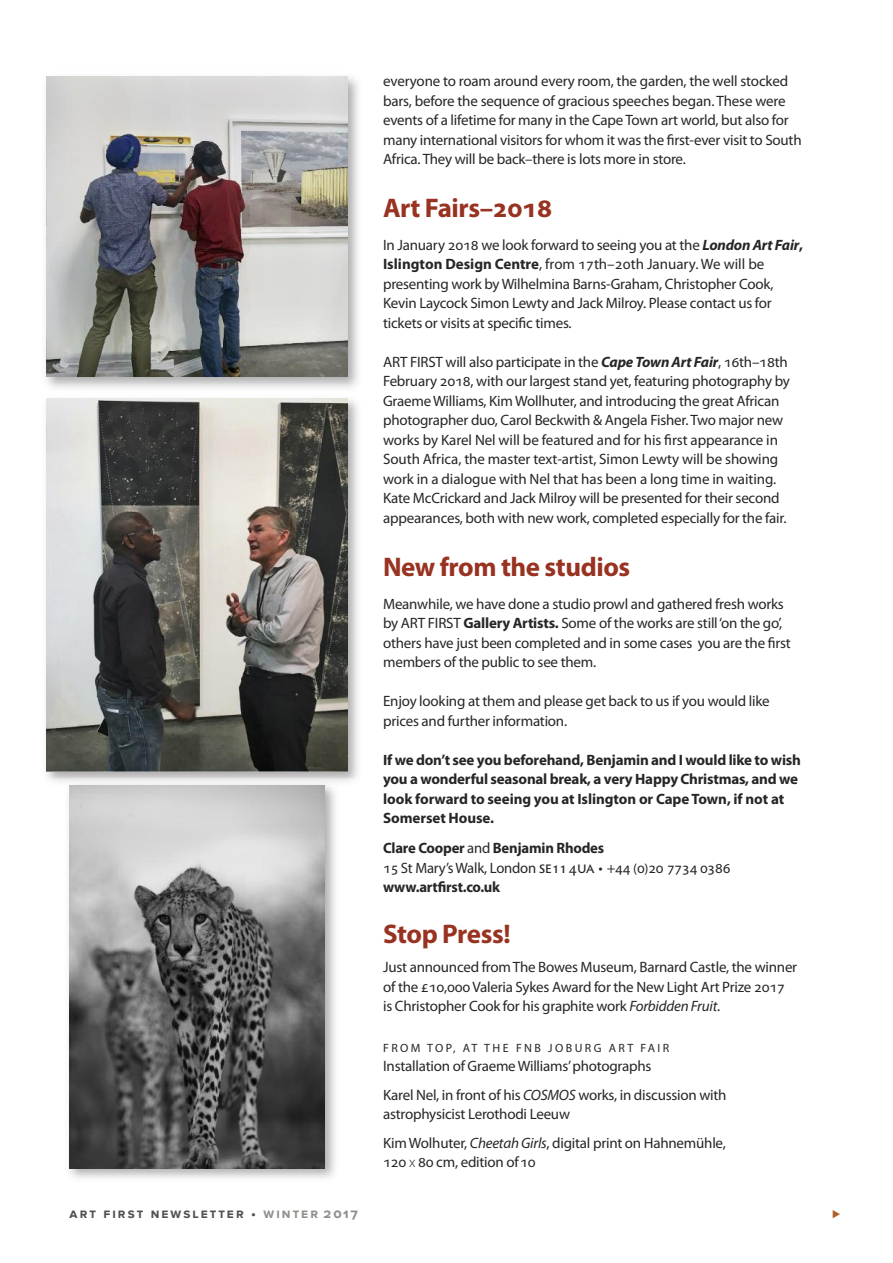
<style>
.page{position:relative;width:893px;height:1263px;background:#fff}
.page>*{position:absolute;margin:0;border:0;box-sizing:border-box;transform-origin:0 0}
.t1{font:700 27px "Myriad Pro";letter-spacing:-.015em;color:#983221}
.t2{font:15px/19.5px "Myriad Pro";letter-spacing:-.015em;color:#272627}
.t3{font:700 15px/19.5px "Myriad Pro";letter-spacing:-.015em;color:#272627}
.t4{font:700 13.5px "Proxima Nova";letter-spacing:.15em;color:#525152}
.t5{font:700 13.5px "Proxima Nova";color:#ae602b}
.t6{font:12px "Myriad Pro";letter-spacing:.2em;color:#272627}
.s1{font-weight:700;font-style:italic}
.s2{font-weight:700}
.s3{font-weight:400}
.s4{font-family:"Hypatia Sans Pro";font-weight:400;font-size:16.5px}
.s5{font-weight:400;font-size:13.5px}
.s6{font-style:italic}
.s7{font-weight:300}
.s8{color:#8e918b}
</style>
<div class="page">
<img style="left:46px;top:76px;width:313px;height:312px">
<img style="left:47px;top:77px;width:300px;height:299px">
<img style="left:46px;top:398px;width:312px;height:780px">
<img style="left:47px;top:398px;width:300px;height:374px">
<img style="left:69px;top:785px;width:256px;height:383px">
<p class="t2" style="left:383px;top:73px;width:420px">everyone to roam around every room, the garden, the well stocked bars, before the sequence of gracious speeches began. These were events of a lifetime for many in the Cape Town art world, but also for many international visitors for whom it was the first-ever visit to South Africa. They will be back–there is lots more in store.</p>
<h1 class="t1" style="left:383px;top:198px;width:171px">Art Fairs–2018</h1>
<p class="t2" style="left:383px;top:236px;width:421px">In January 2018 we look forward to seeing you at the <span class="s1">London Art Fair</span><span class="s2">, Islington Design Centre</span>, from 17th–20th January. We will be presenting work byWilhelmina Barns-Graham, Christopher Cook, Kevin Laycock Simon Lewty and Jack Milroy. Please contact us for tickets or visits at specific times.</p>
<p class="t2" style="left:383px;top:353px;width:408px">ART FIRST will also participate in the <span class="s1">Cape Town Art Fair</span>, 16th–18th February 2018, with our largest stand yet, featuring photography by GraemeWilliams, KimWollhuter, and introducing the great African photographer duo, Carol Beckwith &amp; Angela Fisher. Two major new works by Karel Nel will be featured and for his first appearance in South Africa, the master text-artist, Simon Lewty will be showing work in a dialogue with Nel that has been a long time in waiting.<br>Kate McCrickard and Jack Milroy will be presented for their second appearances, both with new work, completed especially for the fair.</p>
<h1 class="t1" style="left:383px;top:556px;width:249px">New from the studios</h1>
<p class="t2" style="left:383px;top:595px;width:409px">Meanwhile, we have done a studio prowl and gathered fresh works by ART FIRST <span class="s2">Gallery Artists.</span> Some of the works are still‘on the go’, others have just been completed and in some cases you are the first members of the public to see them.</p>
<p class="t2" style="left:383px;top:692px;width:388px">Enjoy looking at them and please get back to us if you would like prices and further information.</p>
<p class="t3" style="left:383px;top:751px;width:419px">If we don’t see you beforehand, Benjamin and I would like to wish you a wonderful seasonal break, a very Happy Christmas, and we look forward to seeing you at Islington or Cape Town, if not at Somerset House.</p>
<p class="t3" style="left:383px;top:839px;width:349px">Clare Cooper <span class="s3">and</span> Benjamin Rhodes<br><span class="s3">15 St Mary’sWalk, London</span> <span class="s4">SE114UA •</span> <span class="s3">+44</span> <span class="s5">(</span><span class="s3">0</span><span class="s5">)</span><span class="s3">20 7734 0386 </span>www.artfirst.co.uk</p>
<h1 class="t1" style="left:383px;top:924px;width:129px">Stop Press!</h1>
<p class="t2" style="left:383px;top:959px;width:416px">Just announced fromThe Bowes Museum, Barnard Castle, the winner of the £10,000Valeria Sykes Award for the New Light Art Prize 2017 is Christopher Cook for his graphite work <span class="s6">Forbidden Fruit</span>.</p>
<p class="t6" style="left:383px;top:1043px;width:288px">FROM TOP, AT THE FNB JOBURG ART FAIR</p>
<p class="t2" style="left:383px;top:1053px;width:345px;line-height:28.5px">Installation of GraemeWilliams’photographs<br>Karel Nel, in front of his <span class="s6">COSMOS</span> works, in discussion with</p>
<p class="t2" style="left:383px;top:1101px;width:344px;line-height:28.5px">astrophysicist Lerothodi Leeuw<br>KimWolhuter, <span class="s6">Cheetah Girls</span>, digital print on Hahnemühle,</p>
<p class="t2" style="left:383px;top:1154px;width:154px">120 <span class="s7">x</span> 80 cm, edition of10</p>
<p class="t4" style="left:70px;top:1209px;width:290px">art first newsletter • <span class="s8">winter 2017</span></p>
<p class="t5" style="left:832px;top:1209px;width:9px">⊲</p>
</div>
